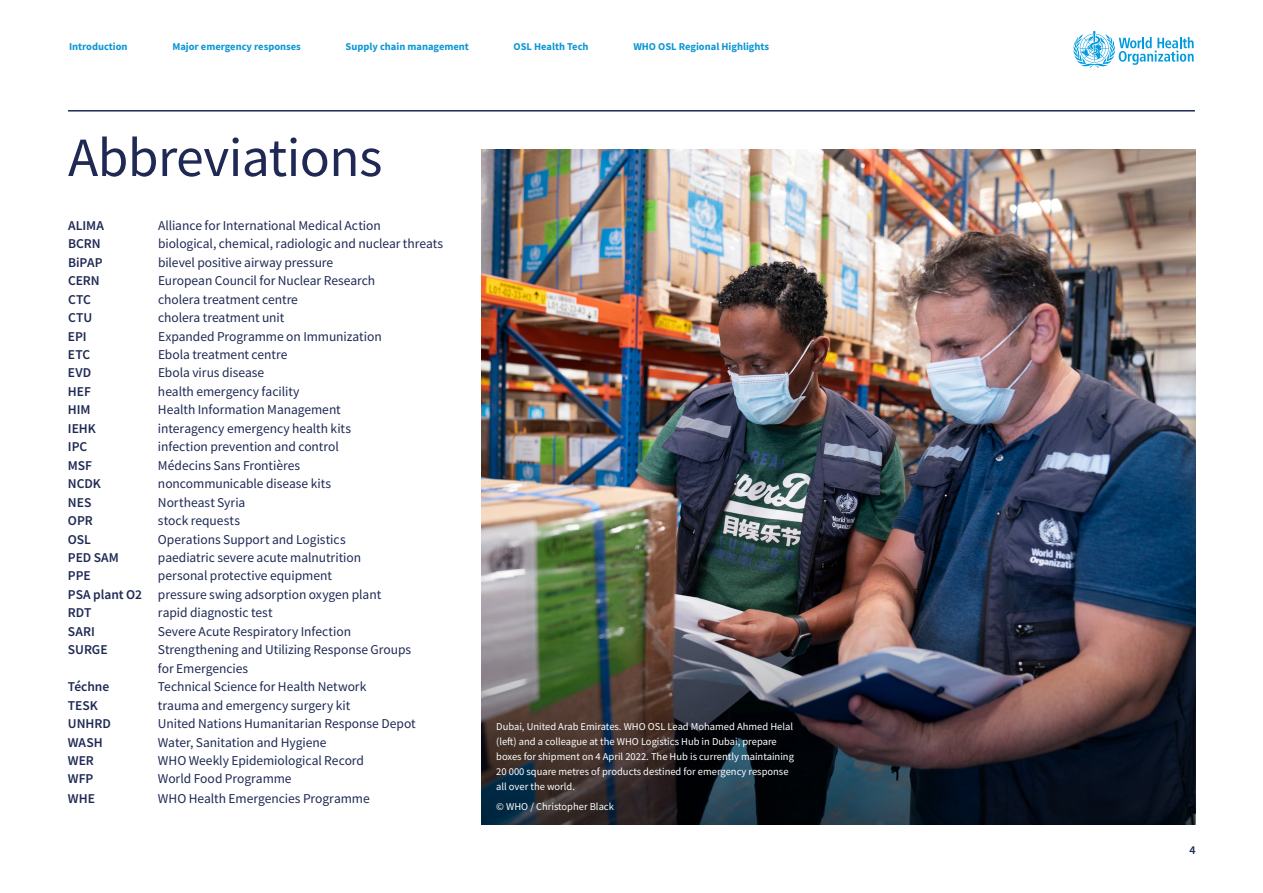
<style>
.page{position:relative;width:1263px;height:893px;background:#fff}
.page>*{position:absolute;margin:0;border:0;box-sizing:border-box;transform-origin:0 0}
.t1{font:55.5px "Source Sans Pro";letter-spacing:-.01em;color:#1f2954}
.t2{font:13.5px/18.5px "Source Sans Pro";letter-spacing:-.005em;color:#1f2954}
.t3{font:600 13.5px "Source Sans Pro";letter-spacing:-.005em;color:#1f2954}
.t4{font:600 12px "Source Sans Pro";color:#1f2954}
.t5{font:10.5px/15px "Source Sans Pro";color:#fff}
.t6{font:700 10.5px "Source Sans Pro";color:#0e97d5}
.s1{font-weight:600}
</style>
<div class="page">
<hr style="left:68px;top:110px;width:1127px;height:2px;background:#1f2954">
<img style="left:481px;top:149px;width:714px;height:439px">
<img style="left:481px;top:588px;width:714px;height:237px">
<svg style="left:1073px;top:31px;width:121px;height:37px"></svg>
<p class="t6" style="left:69px;top:40px;width:60px">Introduction</p>
<p class="t6" style="left:172px;top:40px;width:130px">Major emergency responses</p>
<p class="t6" style="left:346px;top:40px;width:125px">Supply chain management</p>
<p class="t6" style="left:514px;top:40px;width:76px">OSL Health Tech</p>
<p class="t6" style="left:633px;top:40px;width:137px">WHO OSL Regional Highlights</p>
<h1 class="t1" style="left:68px;top:122px;width:316px">Abbreviations</h1>
<p class="t3" style="left:68px;top:216px;width:37px">ALIMA</p>
<p class="t2" style="left:158px;top:216px;width:224px">Alliance for International Medical Action</p>
<p class="t3" style="left:68px;top:235px;width:34px">BCRN</p>
<p class="t2" style="left:158px;top:234px;width:287px">biological, chemical, radiologic and nuclear threats</p>
<p class="t3" style="left:68px;top:253px;width:36px">BiPAP</p>
<p class="t2" style="left:158px;top:253px;width:177px">bilevel positive airway pressure</p>
<p class="t3" style="left:68px;top:272px;width:33px">CERN</p>
<p class="t2" style="left:158px;top:271px;width:219px">European Council for Nuclear Research</p>
<p class="t3" style="left:68px;top:290px;width:24px">CTC</p>
<p class="t2" style="left:158px;top:290px;width:141px">cholera treatment centre</p>
<p class="t3" style="left:68px;top:309px;width:26px">CTU</p>
<p class="t2" style="left:158px;top:308px;width:128px">cholera treatment unit</p>
<p class="t3" style="left:68px;top:327px;width:20px">EPI</p>
<p class="t2" style="left:158px;top:327px;width:225px">Expanded Programme on Immunization</p>
<p class="t3" style="left:68px;top:346px;width:24px">ETC</p>
<p class="t2" style="left:158px;top:345px;width:131px">Ebola treatment centre</p>
<p class="t3" style="left:68px;top:364px;width:25px">EVD</p>
<p class="t2" style="left:158px;top:364px;width:108px">Ebola virus disease</p>
<p class="t3" style="left:68px;top:382px;width:24px">HEF</p>
<p class="t2" style="left:158px;top:382px;width:143px">health emergency facility</p>
<p class="t3" style="left:68px;top:401px;width:24px">HIM</p>
<p class="t2" style="left:158px;top:401px;width:184px">Health Information Management</p>
<p class="t3" style="left:68px;top:419px;width:29px">IEHK</p>
<p class="t2" style="left:158px;top:419px;width:195px">interagency emergency health kits</p>
<p class="t3" style="left:68px;top:438px;width:21px">IPC</p>
<p class="t2" style="left:158px;top:437px;width:182px">infection prevention and control</p>
<p class="t3" style="left:68px;top:456px;width:26px">MSF</p>
<p class="t2" style="left:158px;top:456px;width:144px">Médecins Sans Frontières</p>
<p class="t3" style="left:68px;top:475px;width:35px">NCDK</p>
<p class="t2" style="left:158px;top:474px;width:175px">noncommunicable disease kits</p>
<p class="t3" style="left:68px;top:493px;width:25px">NES</p>
<p class="t2" style="left:158px;top:493px;width:89px">Northeast Syria</p>
<p class="t3" style="left:68px;top:512px;width:26px">OPR</p>
<p class="t2" style="left:158px;top:511px;width:84px">stock requests</p>
<p class="t3" style="left:68px;top:530px;width:25px">OSL</p>
<p class="t2" style="left:158px;top:530px;width:189px">Operations Support and Logistics</p>
<p class="t3" style="left:68px;top:549px;width:52px">PED SAM</p>
<p class="t2" style="left:158px;top:548px;width:205px">paediatric severe acute malnutrition</p>
<p class="t3" style="left:68px;top:567px;width:24px">PPE</p>
<p class="t2" style="left:68px;top:567px;width:315px;text-indent:90px">personal protective equipment<br><span class="s1">PSA plant O2</span> pressure swing adsorption oxygen plant<br><span class="s1">RDT</span></p>
<p class="t2" style="left:158px;top:604px;width:116px">rapid diagnostic test</p>
<p class="t3" style="left:68px;top:622px;width:29px">SARI</p>
<p class="t2" style="left:158px;top:622px;width:195px">Severe Acute Respiratory Infection</p>
<p class="t3" style="left:68px;top:641px;width:41px">SURGE</p>
<p class="t2" style="left:158px;top:640px;width:255px">Strengthening and Utilizing Response Groups for Emergencies</p>
<p class="t3" style="left:68px;top:678px;width:43px">Téchne</p>
<p class="t2" style="left:158px;top:677px;width:210px">Technical Science for Health Network</p>
<p class="t3" style="left:68px;top:696px;width:32px">TESK</p>
<p class="t2" style="left:158px;top:696px;width:194px">trauma and emergency surgery kit</p>
<p class="t3" style="left:68px;top:715px;width:44px">UNHRD</p>
<p class="t2" style="left:158px;top:714px;width:259px">United Nations Humanitarian Response Depot</p>
<p class="t3" style="left:68px;top:733px;width:36px">WASH</p>
<p class="t2" style="left:158px;top:733px;width:170px">Water, Sanitation and Hygiene</p>
<p class="t3" style="left:68px;top:752px;width:27px">WER</p>
<p class="t2" style="left:158px;top:751px;width:208px">WHO Weekly Epidemiological Record</p>
<p class="t3" style="left:68px;top:770px;width:27px">WFP</p>
<p class="t2" style="left:158px;top:770px;width:135px">World Food Programme</p>
<p class="t3" style="left:68px;top:789px;width:29px">WHE</p>
<p class="t2" style="left:158px;top:789px;width:213px">WHO Health Emergencies Programme</p>
<p class="t5" style="left:496px;top:719px;width:299px">Dubai, United Arab Emirates. WHO OSL Lead Mohamed Ahmed Helal (left) and a colleague at the WHO Logistics Hub in Dubai, prepare boxes for shipment on 4 April 2022. The Hub is currently maintaining 20 000 square metres of products destined for emergency response all over the world.</p>
<p class="t5" style="left:496px;top:799px;width:119px">© WHO / Christopher Black</p>
<p class="t4" style="left:1189px;top:842px;width:8px">4</p>
</div>
